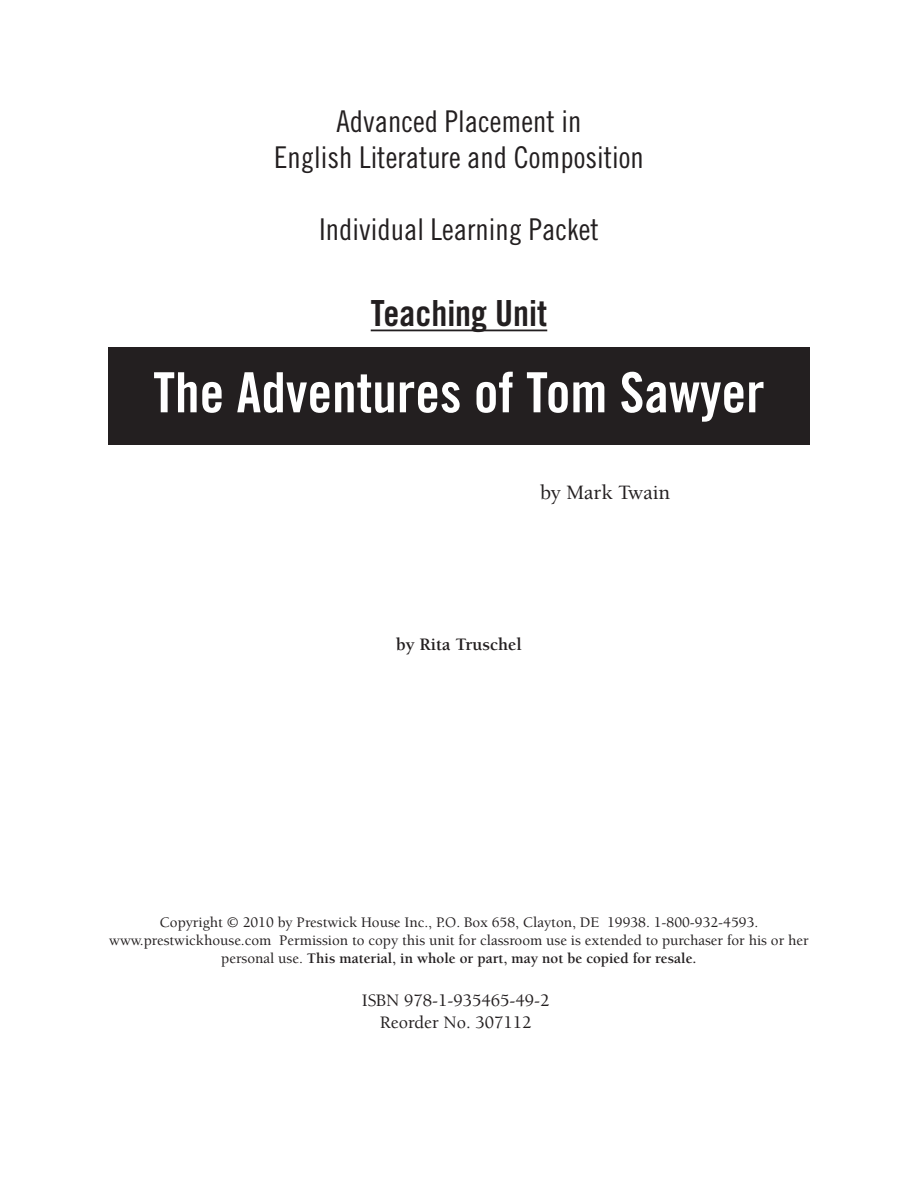
<style>
.page{position:relative;width:918px;height:1188px;background:#fff}
.page>*{position:absolute;margin:0;border:0;box-sizing:border-box;transform-origin:0 0}
.t1{font:55.5px "Trade Gothic Bold Cond Twenty";color:#fff}
.t2{font:36px "Trade Gothic Bold Cond Twenty";color:#231f20}
.t3{font:30px "Trade Gothic Cond Eighteen";color:#231f20}
.t4{font:500 21px "Berkeley";color:#231f20}
.t5{font:500 18px "Berkeley";color:#231f20}
.t6{font:700 18px "Berkeley";color:#231f20}
.t7{font:500 15px/18px "Berkeley";color:#231f20;text-align:center}
.s1{font-weight:700}
</style>
<div class="page">
<div style="left:108px;top:347px;width:702px;height:98px;background:#231f20"></div>
<hr style="left:371px;top:330px;width:176px;height:1px;background:#231f20">
<p class="t3" style="left:337px;top:103px;width:246px">Advanced Placement in</p>
<p class="t3" style="left:274px;top:139px;width:371px">English Literature and Composition</p>
<p class="t3" style="left:319px;top:211px;width:281px">Individual Learning Packet</p>
<p class="t2" style="left:371px;top:291px;width:178px">Teaching Unit</p>
<p class="t1" style="left:153px;top:359px;width:613px">The Adventures of Tom Sawyer</p>
<p class="t4" style="left:540px;top:481px;width:132px">by Mark Twain</p>
<p class="t6" style="left:396px;top:635px;width:127px">by Rita Truschel</p>
<p class="t7" style="left:109px;top:914px;width:701px">Copyright © 2010 by Prestwick House Inc., P.O. Box 658, Clayton, DE 19938. 1-800-932-4593. www.prestwickhouse.com Permission to copy this unit for classroom use is extended to purchaser for his or her personal use. <span class="s1">This material, in whole or part, may not be copied for resale.</span></p>
<p class="t5" style="left:362px;top:991px;width:189px">ISBN 978-1-935465-49-2</p>
<p class="t5" style="left:380px;top:1013px;width:153px">Reorder No. 307112</p>
</div>
